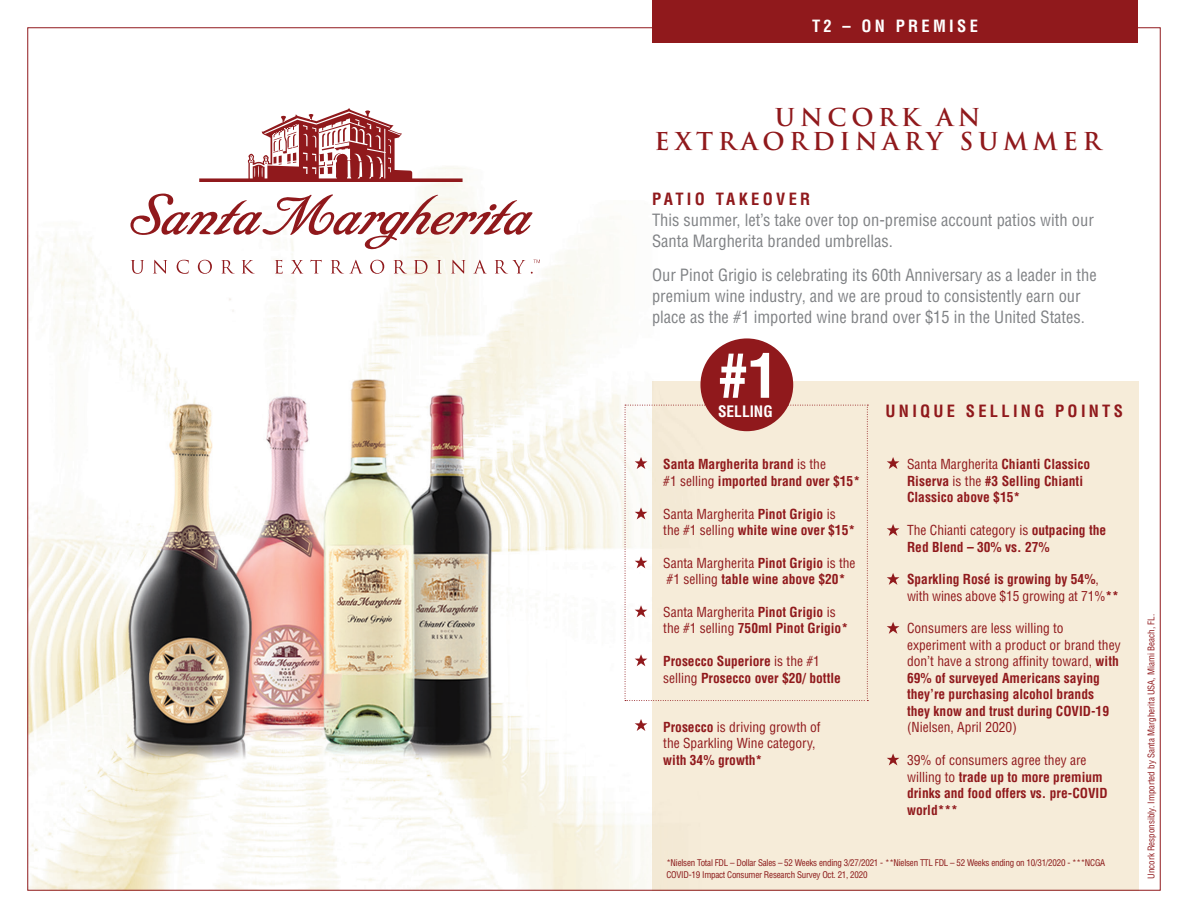
<style>
.page{position:relative;width:1188px;height:918px;background:#fff}
.page>*{position:absolute;margin:0;border:0;box-sizing:border-box;transform-origin:0 0}
.t1{font:700 condensed 59.85px "Helvetica LT Std";color:#fff}
.t2{font:700 24px/24px "Trajan Pro";letter-spacing:.2em;color:#90191c;text-align:center}
.t3{font:condensed 16.5px/21px "Helvetica LT Std";color:#808285}
.t4{font:700 condensed 16.5px "Helvetica LT Std";letter-spacing:.2em;color:#90191c}
.t5{font:700 condensed 16.5px "Helvetica LT Std";letter-spacing:.2em;color:#fff}
.t6{font:700 condensed 15.45px "Helvetica LT Std";color:#fff}
.t7{font:condensed 13.5px/16.5px "Helvetica LT Std";color:#90191c}
.t8{font:700 condensed 13.5px/16.5px "Helvetica LT Std";color:#90191c}
.t9{font:condensed 9px/12px "Helvetica LT Std";letter-spacing:-.025em;color:#90191c}
.t10{font:condensed 9px "Helvetica LT Std";color:#90191c}
.s1{font-weight:700;color:#90191c}
.s2{font-weight:400}
.s3{font-weight:700}
</style>
<div class="page">
<img style="left:30px;top:30px;width:1109px;height:858px">
<div style="left:652px;top:0;width:485px;height:43px;background:#90191c"></div>
<div style="left:652px;top:381px;width:486px;height:510px;background:#f6ecd9"></div>
<div style="left:700px;top:338px;width:93px;height:93px;background:#90191c;border-radius:50%"></div>
<svg style="left:625px;top:405px;width:243px;height:296px"></svg>
<svg style="left:635px;top:719px;width:12px;height:12px"></svg>
<svg style="left:887px;top:457px;width:12px;height:12px"></svg>
<svg style="left:887px;top:524px;width:12px;height:12px"></svg>
<svg style="left:887px;top:573px;width:12px;height:12px"></svg>
<svg style="left:887px;top:622px;width:12px;height:12px"></svg>
<svg style="left:887px;top:754px;width:12px;height:11px"></svg>
<svg style="left:131px;top:260px;width:409px;height:14px"></svg>
<svg style="left:129px;top:194px;width:404px;height:56px"></svg>
<svg style="left:199px;top:108px;width:264px;height:74px"></svg>
<p class="t5" style="left:812px;top:16px;width:167px">T2 – ON PREMISE</p>
<p class="t2" style="left:655px;top:106px;width:448px">UNCORK AN<br>EXTRAORDINARY SUMMER</p>
<p class="t3" style="left:652px;top:188px;width:443px"><span class="s1">PATIO TAKEOVER<br></span>This summer, let’s take over top on-premise account patios with our<br>Santa Margherita branded umbrellas.</p>
<p class="t3" style="left:652px;top:264px;width:446px">Our Pinot Grigio is celebrating its 60th Anniversary as a leader in the premium wine industry, and we are proud to consistently earn our place as the #1 imported wine brand over $15 in the United States.</p>
<p class="t1" style="left:718px;top:338px;width:61px">#1</p>
<p class="t6" style="left:718px;top:401px;width:56px">SELLING</p>
<p class="t8" style="left:663px;top:456px;width:198px">Santa Margherita brand <span class="s2">is the<br>#1 selling</span> imported brand over $15*</p>
<p class="t7" style="left:663px;top:505px;width:193px">Santa Margherita <span class="s3">Pinot Grigio</span> is the #1 selling <span class="s3">white wine over $15*</span></p>
<p class="t7" style="left:663px;top:555px;width:194px">Santa Margherita <span class="s3">Pinot Grigio</span> is the #1 selling <span class="s3">table wine above $20*</span></p>
<p class="t7" style="left:663px;top:604px;width:186px">Santa Margherita <span class="s3">Pinot Grigio</span> is the #1 selling <span class="s3">750ml Pinot Grigio*</span></p>
<p class="t8" style="left:663px;top:653px;width:179px">Prosecco Superiore <span class="s2">is the #1 selling</span> Prosecco over $20/ bottle</p>
<p class="t7" style="left:663px;top:719px;width:159px"><span class="s3">Prosecco</span> is driving growth of the Sparkling Wine category, <span class="s3">with 34% growth*</span></p>
<p class="t4" style="left:886px;top:400px;width:239px">UNIQUE SELLING POINTS</p>
<p class="t8" style="left:907px;top:456px;width:185px"><span class="s2">Santa Margherita</span> Chianti Classico<br>Riserva <span class="s2">is the</span> #3 Selling Chianti<br>Classico above $15*</p>
<p class="t8" style="left:907px;top:522px;width:201px"><span class="s2">The Chianti category is</span> outpacing the<br>Red Blend – 30% vs. 27%</p>
<p class="t7" style="left:907px;top:571px;width:213px"><span class="s3">Sparkling Rosé is growing by 54%</span>, with wines above $15 growing at 71%<span class="s3">**</span></p>
<p class="t7" style="left:907px;top:620px;width:215px">Consumers are less willing to experiment with a product or brand they don’t have a strong affinity toward, <span class="s3">with 69% of surveyed Americans saying they’re purchasing alcohol brands they know and trust during COVID-19 </span>(Nielsen, April 2020)</p>
<p class="t8" style="left:907px;top:752px;width:202px"><span class="s2">39% of consumers agree they are willing to</span> trade up to more premium drinks and food offers vs. pre-COVID world***</p>
<p class="t9" style="left:666px;top:856px;width:440px">*Nielsen Total FDL – Dollar Sales – 52 Weeks ending 3/27/2021 - **Nielsen TTL FDL – 52 Weeks ending on 10/31/2020 - ***NCGA<br>COVID-19 Impact Consumer Research Survey Oct. 21, 2020</p>
<p class="t10" style="left:1146px;top:879px;width:266px;rotate:-90deg">Uncork Responsibly. Imported by Santa Margherita USA, Miami Beach, FL.</p>
</div>
